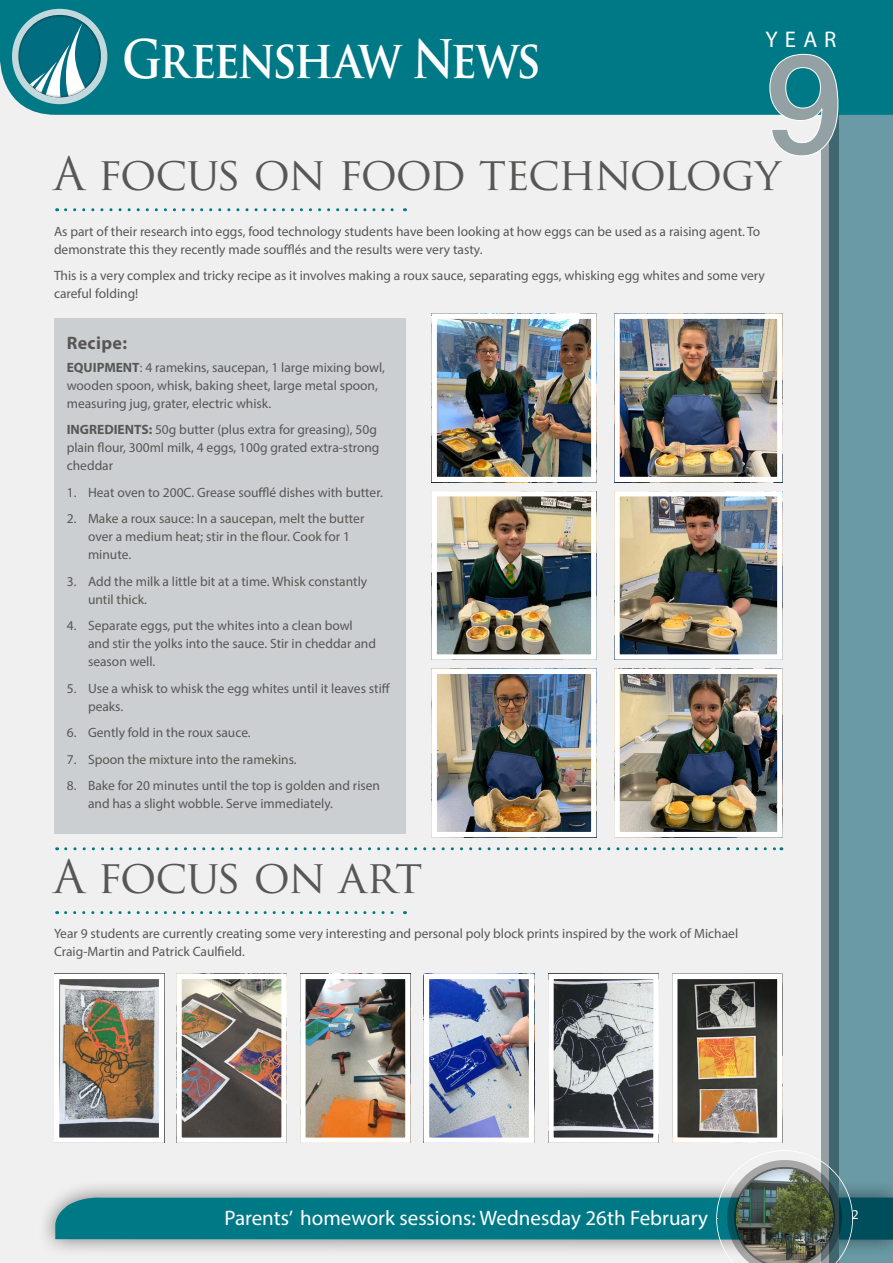
<style>
.page{position:relative;width:893px;height:1263px;background:#f0f0f1}
.page>*{position:absolute;margin:0;border:0;box-sizing:border-box;transform-origin:0 0}
.t1{font:700 51.75px "Trajan Pro";letter-spacing:-.055em;color:#fff;scale:.87 1}
.t2{font:45px "Trajan Pro";letter-spacing:-.04em;color:#575756}
.t3{font:22.8px "Myriad Pro";color:#fff}
.t4{font:21px "Myriad Pro";color:#fff}
.t5{font:700 18px "Myriad Pro";letter-spacing:.02em;color:#575756}
.t6{font:13.5px/18px "Myriad Pro";color:#575756}
.t7{font:13.5px "Myriad Pro";color:#fff}
.s1{font-weight:700}
</style>
<div class="page">
<div style="left:37px;top:1178px;width:856px;height:80px;background:#000;opacity:.5"></div>
<div style="left:822px;top:6px;width:17px;height:1257px;background:#93a1a4"></div>
<svg style="left:829px;top:115px;width:64px;height:1035px;background:#5f8d98"></svg>
<div style="left:0;top:0;width:893px;height:115px;background:#007987"></div>
<div style="left:12px;top:9px;width:95px;height:95px;background:#c1d9dd;border-radius:50%"></div>
<div style="left:6px;top:3px;width:108px;height:95px;background:#000;opacity:.75"></div>
<svg style="left:55px;top:1150px;width:838px;height:113px"></svg>
<div style="left:722px;top:1158px;width:123px;height:105px;background:#000;opacity:.4"></div>
<svg style="left:769px;top:54px;width:69px;height:102px"></svg>
<svg style="left:66px;top:208px;width:339px;height:3px"></svg>
<svg style="left:66px;top:911px;width:339px;height:3px"></svg>
<svg style="left:66px;top:847px;width:716px;height:3px"></svg>
<img style="left:620px;top:320px;width:156px;height:156px">
<div style="left:614px;top:314px;width:168px;height:168px;border:5px solid #fff"></div>
<img style="left:620px;top:497px;width:156px;height:157px">
<div style="left:614px;top:491px;width:168px;height:169px;border:5px solid #fff"></div>
<img style="left:620px;top:675px;width:156px;height:156px">
<div style="left:614px;top:669px;width:168px;height:168px;border:5px solid #fff"></div>
<img style="left:438px;top:320px;width:152px;height:156px">
<div style="left:432px;top:314px;width:164px;height:168px;border:5px solid #fff"></div>
<img style="left:438px;top:497px;width:152px;height:157px">
<div style="left:432px;top:491px;width:164px;height:169px;border:5px solid #fff"></div>
<img style="left:438px;top:675px;width:152px;height:156px">
<div style="left:432px;top:669px;width:164px;height:168px;border:5px solid #fff"></div>
<img style="left:60px;top:980px;width:98px;height:157px">
<div style="left:54px;top:974px;width:110px;height:169px;border:5px solid #fff"></div>
<img style="left:182px;top:980px;width:99px;height:157px">
<div style="left:176px;top:974px;width:111px;height:169px;border:5px solid #fff"></div>
<img style="left:306px;top:980px;width:98px;height:157px">
<div style="left:300px;top:974px;width:110px;height:169px;border:5px solid #fff"></div>
<img style="left:430px;top:980px;width:98px;height:157px">
<div style="left:424px;top:974px;width:110px;height:169px;border:5px solid #fff"></div>
<img style="left:554px;top:980px;width:99px;height:157px">
<div style="left:548px;top:974px;width:111px;height:169px;border:5px solid #fff"></div>
<img style="left:678px;top:980px;width:98px;height:157px">
<div style="left:672px;top:974px;width:110px;height:169px;border:5px solid #fff"></div>
<div style="left:54px;top:318px;width:351px;height:515px;background:#cbcfd1"></div>
<h1 class="t1" style="left:122px;top:27px;width:483px">Greenshaw News</h1>
<h3 class="t3" style="left:765px;top:25px;width:73px">YEAR</h3>
<h2 class="t2" style="left:54px;top:145px;width:728px">A focus on food technology</h2>
<p class="t6" style="left:54px;top:222px;width:708px">As part of their research into eggs, food technology students have been looking at how eggs can be used as a raising agent. To demonstrate this they recently made soufflés and the results were very tasty.</p>
<p class="t6" style="left:54px;top:266px;width:712px">This is a very complex and tricky recipe as it involves making a roux sauce, separating eggs, whisking egg whites and some very careful folding!</p>
<h3 class="t5" style="left:67px;top:332px;width:62px">Recipe:</h3>
<p class="t6" style="left:67px;top:358px;width:320px"><span class="s1">EQUIPMENT</span>: 4 ramekins, saucepan, 1 large mixing bowl, wooden spoon, whisk, baking sheet, large metal spoon, measuring jug, grater, electric whisk.</p>
<p class="t6" style="left:67px;top:420px;width:314px"><span class="s1">INGREDIENTS:</span> 50g butter (plus extra for greasing), 50g plain flour, 300ml milk, 4 eggs, 100g grated extra-strong cheddar</p>
<p class="t6" style="left:67px;top:483px;width:318px">1. Heat oven to 200C. Grease soufflé dishes with butter.</p>
<p class="t6" style="left:88px;top:509px;width:278px;text-indent:-21px">2. Make a roux sauce: In a saucepan, melt the butter over a medium heat; stir in the flour. Cook for 1 minute.</p>
<p class="t6" style="left:88px;top:572px;width:281px;text-indent:-21px">3. Add the milk a little bit at a time. Whisk constantly until thick.</p>
<p class="t6" style="left:88px;top:616px;width:289px;text-indent:-21px">4. Separate eggs, put the whites into a clean bowl and stir the yolks into the sauce. Stir in cheddar and season well.</p>
<p class="t6" style="left:88px;top:679px;width:304px;text-indent:-21px">5. Use a whisk to whisk the egg whites until it leaves stiff peaks.</p>
<p class="t6" style="left:67px;top:723px;width:185px">6. Gently fold in the roux sauce.</p>
<p class="t6" style="left:67px;top:750px;width:231px">7. Spoon the mixture into the ramekins.</p>
<p class="t6" style="left:88px;top:776px;width:294px;text-indent:-21px">8. Bake for 20 minutes until the top is golden and risen and has a slight wobble. Serve immediately.</p>
<h2 class="t2" style="left:54px;top:848px;width:370px">A focus on art</h2>
<p class="t6" style="left:54px;top:924px;width:686px">Year 9 students are currently creating some very interesting and personal poly block prints inspired by the work of Michael<br>Craig-Martin and Patrick Caulfield.</p>
<h3 class="t4" style="left:224px;top:1205px;width:485px">Parents’ homework sessions: Wednesday 26th February</h3>
<p class="t7" style="left:852px;top:1206px;width:8px">2</p>
</div>
